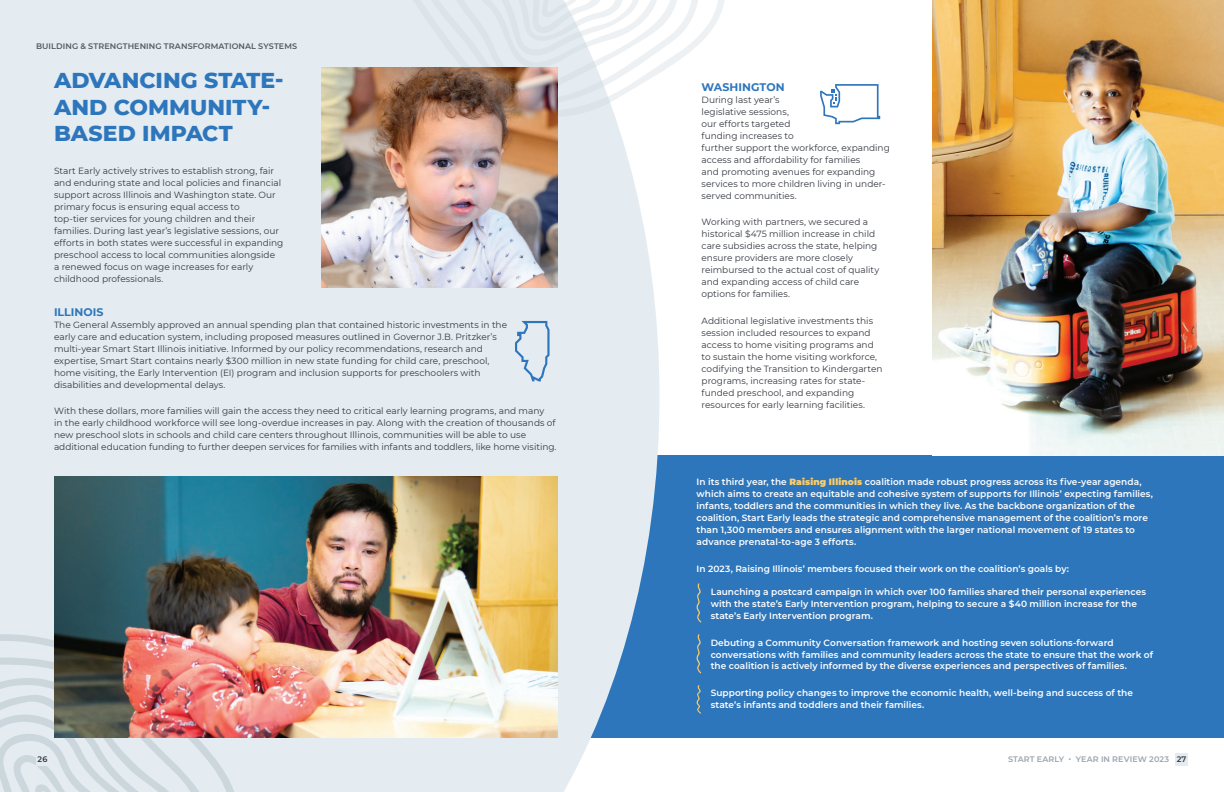
<style>
.page{position:relative;width:1224px;height:792px;background:#fff}
.page>*{position:absolute;margin:0;border:0;box-sizing:border-box;transform-origin:0 0}
.t1{font:800 22px/26.4px "Montserrat";color:#2e76bc}
.t2{font:700 11px "Montserrat";color:#2e76bc}
.t3{font:9px/12px "Montserrat";color:#343840}
.t4{font:600 9px/12px "Montserrat";letter-spacing:.005em;color:#fff}
.t5{font:600 8px "Montserrat";letter-spacing:.015em;color:#505a5f}
.t6{font:600 8px "Montserrat";letter-spacing:.015em;color:#99a3ad}
.t7{font:600 8px "Montserrat";color:#343840}
.s1{font-weight:900;color:#fecd65}
.s2{color:#343840}
</style>
<div class="page">
<div style="left:558px;top:456px;width:666px;height:282px;background:#2e76bc"></div>
<div style="left:0;top:0;width:659px;height:792px;background:#e5ecf1"></div>
<svg style="left:820px;top:84px;width:60px;height:40px"></svg>
<svg style="left:696px;top:583px;width:6px;height:40px"></svg>
<svg style="left:696px;top:634px;width:6px;height:39px"></svg>
<svg style="left:696px;top:685px;width:6px;height:29px"></svg>
<img style="left:932px;top:0;width:292px;height:456px">
<svg style="left:0;top:633px;width:245px;height:159px;background:#dfe7ec"></svg>
<svg style="left:0;top:655px;width:224px;height:137px;background:#dce4e9"></svg>
<img style="left:54px;top:477px;width:504px;height:261px">
<svg style="left:389px;top:0;width:335px;height:125px"></svg>
<svg style="left:417px;top:0;width:292px;height:109px"></svg>
<svg style="left:515px;top:321px;width:35px;height:60px;background:#c4d7e7"></svg>
<img style="left:321px;top:67px;width:237px;height:220px">
<div style="left:1175px;top:753px;width:13px;height:13px;background:#e5ecf1"></div>
<div style="left:36px;top:753px;width:13px;height:13px;background:#e5ecf1"></div>
<p class="t5" style="left:36px;top:42px;width:263px">BUILDING &amp; STRENGTHENING TRANSFORMATIONAL SYSTEMS</p>
<h1 class="t1" style="left:54px;top:66px;width:231px">ADVANCING STATE-<br>AND COMMUNITY-<br>BASED IMPACT</h1>
<p class="t3" style="left:54px;top:165px;width:231px">Start Early actively strives to establish strong, fair and enduring state and local policies and financial support across Illinois and Washington state. Our primary focus is ensuring equal access to<br>top-tier services for young children and their families. During last year’s legislative sessions, our efforts in both states were successful in expanding preschool access to local communities alongside<br>a renewed focus on wage increases for early childhood professionals.</p>
<p class="t2" style="left:54px;top:307px;width:51px">ILLINOIS</p>
<p class="t3" style="left:54px;top:319px;width:455px">The General Assembly approved an annual spending plan that contained historic investments in the early care and education system, including proposed measures outlined in Governor J.B. Pritzker’s multi-year Smart Start Illinois initiative. Informed by our policy recommendations, research and expertise, Smart Start contains nearly $300 million in new state funding for child care, preschool, home visiting, the Early Intervention (EI) program and inclusion supports for preschoolers with disabilities and developmental delays.</p>
<p class="t3" style="left:54px;top:405px;width:504px">With these dollars, more families will gain the access they need to critical early learning programs, and many<br>in the early childhood workforce will see long-overdue increases in pay. Along with the creation of thousands of new preschool slots in schools and child care centers throughout Illinois, communities will be able to use additional education funding to further deepen services for families with infants and toddlers, like home visiting.</p>
<p class="t2" style="left:702px;top:82px;width:85px">WASHINGTON</p>
<p class="t3" style="left:702px;top:94px;width:190px">During last year’s<br>legislative sessions,<br>our efforts targeted<br>funding increases to<br>further support the workforce, expanding access and affordability for families<br>and promoting avenues for expanding services to more children living in under&shy;served communities.</p>
<p class="t3" style="left:702px;top:216px;width:179px">Working with partners, we secured a historical $475 million increase in child care subsidies across the state, helping ensure providers are more closely reimbursed to the actual cost of quality and expanding access of child care options for families.</p>
<p class="t3" style="left:702px;top:315px;width:182px">Additional legislative investments this session included resources to expand access to home visiting programs and to sustain the home visiting workforce, codifying the Transition to Kindergarten programs, increasing rates for state&shy;funded preschool, and expanding resources for early learning facilities.</p>
<p class="t4" style="left:697px;top:477px;width:458px">In its third year, the <span class="s1">Raising Illinois</span> coalition made robust progress across its five-year agenda, which aims to create an equitable and cohesive system of supports for Illinois’ expecting families, infants, toddlers and the communities in which they live. As the backbone organization of the coalition, Start Early leads the strategic and comprehensive management of the coalition’s more than 1,300 members and ensures alignment with the larger national movement of 19 states to advance prenatal-to-age 3 efforts.</p>
<p class="t4" style="left:697px;top:563px;width:374px">In 2023, Raising Illinois’ members focused their work on the coalition’s goals by:</p>
<p class="t4" style="left:711px;top:586px;width:437px">Launching a postcard campaign in which over 100 families shared their personal experiences with the state’s Early Intervention program, helping to secure a $40 million increase for the state’s Early Intervention program.</p>
<p class="t4" style="left:711px;top:637px;width:444px">Debuting a Community Conversation framework and hosting seven solutions-forward conversations with families and community leaders across the state to ensure that the work of the coalition is actively informed by the diverse experiences and perspectives of families.</p>
<p class="t4" style="left:711px;top:687px;width:424px">Supporting policy changes to improve the economic health, well-being and success of the state’s infants and toddlers and their families.</p>
<p class="t7" style="left:38px;top:755px;width:11px">26</p>
<p class="t6" style="left:1008px;top:753px;width:180px">START EARLY • YEAR IN REVIEW 2023 <span class="s2">27</span></p>
</div>
